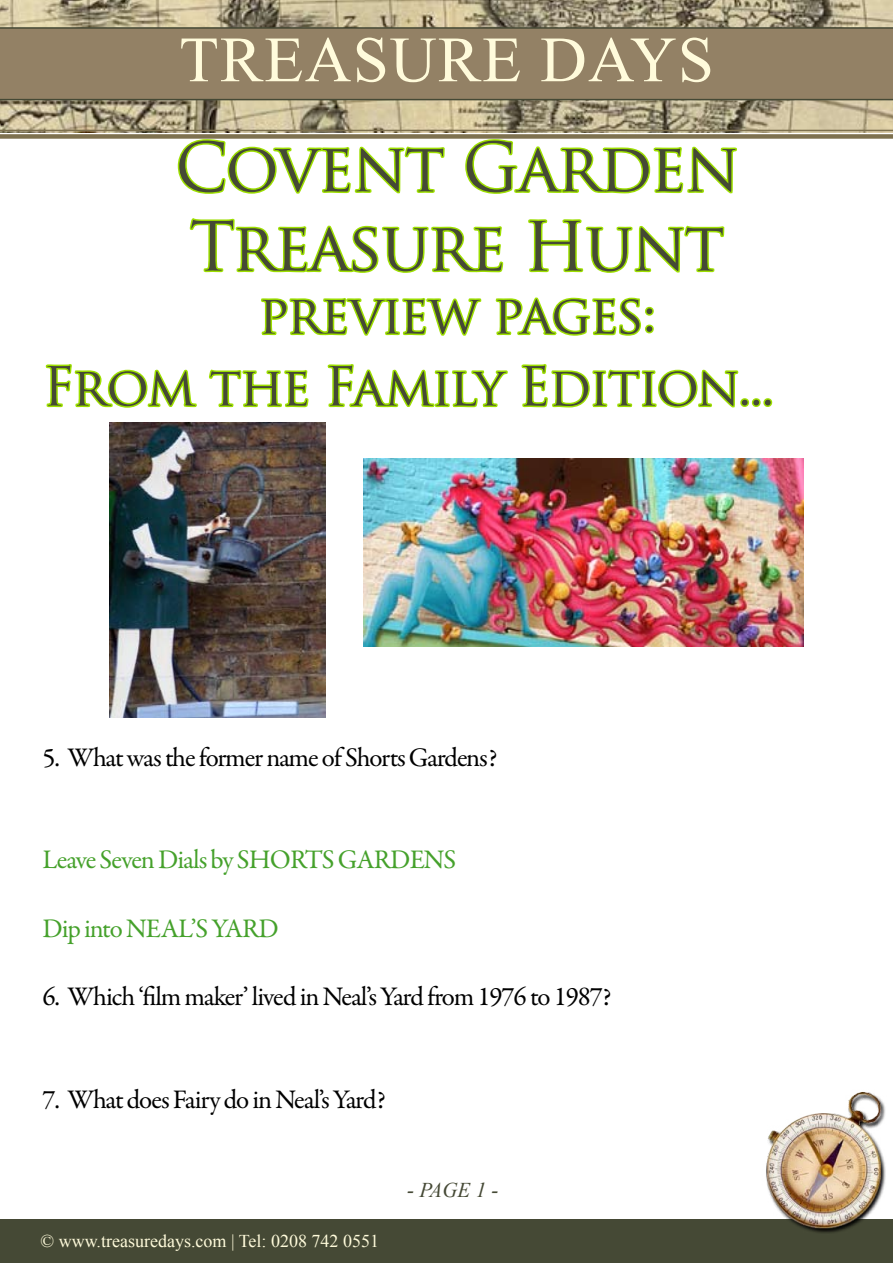
<style>
.page{position:relative;width:893px;height:1263px;background:#fff}
.page>*{position:absolute;margin:0;border:0;box-sizing:border-box;transform-origin:0 0}
.t1{font:66px/79.2px "Trajan Pro";letter-spacing:-.03em;color:#454935}
.t2{font:64.5px "Times New Roman";letter-spacing:.02em;color:#fffbdb}
.t3{font:52.5px/72px "Trajan Pro";letter-spacing:-.03em;color:#454935}
.t4{font:27px "Garamond Premr Pro";letter-spacing:-.04em;color:#000}
.t5{font:27px "Garamond Premr Pro";letter-spacing:-.04em;color:#45a12b}
.t6{font:italic 21px "Times New Roman";color:#454935}
.t7{font:18px "Times New Roman";color:#fffbdb}
</style>
<div class="page">
<div style="left:0;top:1219px;width:893px;height:44px;background:#454935"></div>
<img style="left:0;top:0;width:893px;height:133px">
<div style="left:0;top:27px;width:893px;height:73px;background:#938165"></div>
<hr style="left:0;top:130px;width:893px;height:1px;background:#7e714f">
<div style="left:0;top:134px;width:893px;height:5px;background:#7e714f"></div>
<img style="left:766px;top:1092px;width:120px;height:141px">
<svg style="left:44px;top:12px;width:696px;height:396px"></svg>
<div style="left:740px;top:398px;width:9px;height:9px;border:3px solid #9ddf00;border-radius:50%"></div>
<div style="left:752px;top:398px;width:9px;height:9px;border:3px solid #9ddf00;border-radius:50%"></div>
<div style="left:763px;top:398px;width:9px;height:9px;border:3px solid #9ddf00;border-radius:50%"></div>
<img style="left:109px;top:422px;width:217px;height:296px">
<img style="left:363px;top:458px;width:441px;height:188px">
<h2 class="t2" style="left:179px;top:16px;width:536px">TREASURE DAYS</h2>
<h1 class="t1" style="left:175px;top:127px;width:566px">Covent Garden<br>Treasure Hunt</h1>
<h3 class="t3" style="left:43px;top:278px;width:733px;text-indent:216px">preview pages:<br>From the Family Edition...</h3>
<p class="t4" style="left:43px;top:741px;width:456px">5. What was the former name of Shorts Gardens?</p>
<p class="t5" style="left:43px;top:843px;width:415px">Leave Seven Dials by SHORTS GARDENS</p>
<p class="t5" style="left:43px;top:912px;width:238px">Dip into NEAL’S YARD</p>
<p class="t4" style="left:43px;top:980px;width:570px">6. Which ‘film maker’ lived in Neal’s Yard from 1976 to 1987?</p>
<p class="t4" style="left:43px;top:1083px;width:345px">7. What does Fairy do in Neal’s Yard?</p>
<p class="t7" style="left:41px;top:1229px;width:340px">© www.treasuredays.com | Tel: 0208 742 0551</p>
<p class="t6" style="left:407px;top:1175px;width:93px">- PAGE 1 -</p>
</div>
